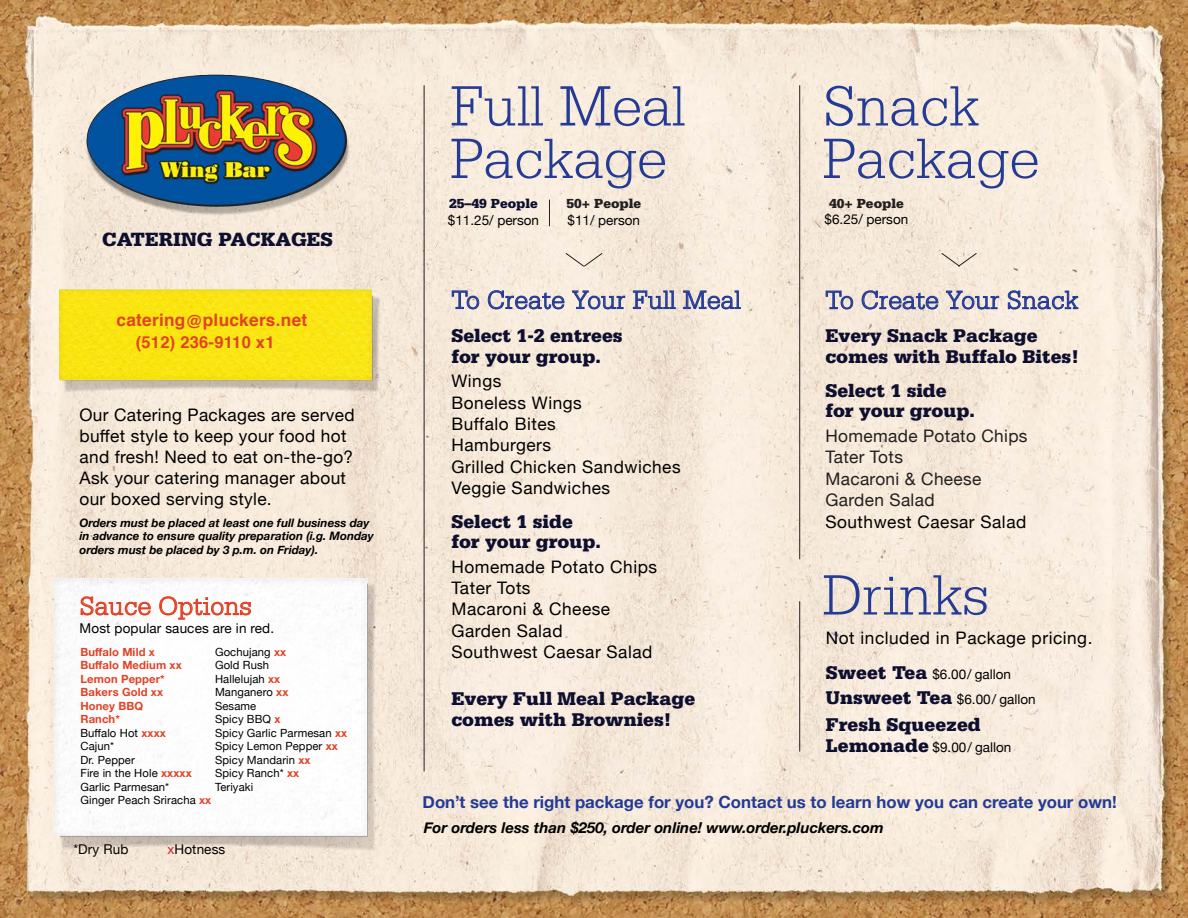
<style>
.page{position:relative;width:1188px;height:918px;background:#fff}
.page>*{position:absolute;margin:0;border:0;box-sizing:border-box;transform-origin:0 0}
.t1{font:300 60px/52.5px "Serifa";color:#243b95}
.t2{font:300 27px "Serifa";letter-spacing:.01em;color:#243b95}
.t3{font:300 27px "Serifa";letter-spacing:.01em;color:#e14225}
.t4{font:900 20.25px "Serifa";color:#0e0f2e}
.t5{font:900 19.5px/20.2px "Serifa";color:#0e0f2e}
.t6{font:17.25px/21.3px "Helvetica Neue";letter-spacing:.03em;color:#000}
.t7{font:17.25px/21.3px "Helvetica Neue";letter-spacing:.02em;color:#231f20}
.t8{font:700 17.25px "Helvetica";letter-spacing:.015em;color:#e14225}
.t9{font:700 16.8px "Helvetica Neue";color:#243b95}
.t10{font:700 16.5px "Helvetica";letter-spacing:.015em;color:#e14225}
.t11{font:italic 700 15px "Helvetica Neue";color:#000}
.t12{font:900 13.8px "Serifa";color:#231f20}
.t13{font:900 13.8px "Serifa";color:#0e0f2e}
.t14{font:13.5px/25.5px "Helvetica Neue";color:#000}
.t15{font:italic 700 11.7px/13.5px "Helvetica Neue";color:#000}
.t16{font:700 11.25px/13.5px "Helvetica Neue";letter-spacing:.01em;color:#e14225}
.t17{font:11.25px/13.5px "Helvetica Neue";letter-spacing:.01em;color:#000}
.s1{font-weight:400;color:#000}
.s2{font-weight:700;color:#e14225}
.s3{color:#d1232a}
.s4{font-family:"Serifa";font-weight:900;font-size:19.5px;color:#0e0f2e}
</style>
<div class="page">
<img style="left:0;top:0;width:1188px;height:918px">
<img style="left:13px;top:69px;width:394px;height:156px">
<img style="left:48px;top:567px;width:343px;height:301px">
<img style="left:41px;top:282px;width:338px;height:123px">
<svg style="left:452px;top:290px;width:27px;height:19px"></svg>
<svg style="left:488px;top:290px;width:77px;height:19px"></svg>
<svg style="left:572px;top:290px;width:53px;height:19px"></svg>
<svg style="left:633px;top:290px;width:43px;height:19px"></svg>
<svg style="left:683px;top:289px;width:58px;height:20px"></svg>
<svg style="left:826px;top:290px;width:27px;height:20px"></svg>
<svg style="left:862px;top:290px;width:76px;height:20px"></svg>
<svg style="left:946px;top:290px;width:53px;height:20px"></svg>
<svg style="left:1008px;top:290px;width:71px;height:20px"></svg>
<svg style="left:81px;top:596px;width:70px;height:20px"></svg>
<svg style="left:159px;top:596px;width:92px;height:24px"></svg>
<svg style="left:941px;top:252px;width:37px;height:15px"></svg>
<svg style="left:565px;top:252px;width:38px;height:15px"></svg>
<svg style="left:549px;top:200px;width:1px;height:26px"></svg>
<hr style="left:799px;top:85px;width:1px;height:474px;background:#231f20">
<hr style="left:424px;top:85px;width:1px;height:686px;background:#231f20">
<hr style="left:799px;top:601px;width:1px;height:151px;background:#231f20">
<p class="t4" style="left:102px;top:228px;width:232px">CATERING PACKAGES</p>
<p class="t8" style="left:117px;top:306px;width:192px">catering@pluckers.net</p>
<p class="t10" style="left:136px;top:329px;width:140px">(512) 236-9110 x1</p>
<p class="t6" style="left:79px;top:405px;width:277px">Our Catering Packages are served buffet style to keep your food hot and fresh! Need to eat on-the-go?<br>Ask your catering manager about our boxed serving style.</p>
<p class="t15" style="left:79px;top:516px;width:296px">Orders must be placed at least one full business day in advance to ensure quality preparation (i.g. Monday orders must be placed by 3 p.m. on Friday).</p>
<h2 class="t3" style="left:80px;top:591px;width:174px">Sauce Options</h2>
<p class="t14" style="left:80px;top:616px;width:196px">Most popular sauces are in red.</p>
<p class="t16" style="left:80px;top:645px;width:132px">Buffalo Mild x<br>Buffalo Medium xx<br>Lemon Pepper*<br>Bakers Gold xx<br>Honey BBQ<br>Ranch*<br><span class="s1">Buffalo Hot</span> xxxx<br><span class="s1">Cajun*<br>Dr. Pepper<br>Fire in the Hole</span> xxxxx<br><span class="s1">Garlic Parmesan*<br>Ginger Peach Sriracha</span> xx</p>
<p class="t17" style="left:215px;top:645px;width:134px">Gochujang <span class="s2">xx<br></span>Gold Rush<br>Hallelujah <span class="s2">xx<br></span>Manganero <span class="s2">xx<br></span>Sesame<br>Spicy BBQ <span class="s2">x<br></span>Spicy Garlic Parmesan <span class="s2">xx<br></span>Spicy Lemon Pepper <span class="s2">xx<br></span>Spicy Mandarin <span class="s2">xx<br></span>Spicy Ranch* <span class="s2">xx<br></span>Teriyaki</p>
<p class="t14" style="left:73px;top:837px;width:56px">*Dry Rub</p>
<p class="t14" style="left:167px;top:837px;width:59px"><span class="s3">x</span>Hotness</p>
<h1 class="t1" style="left:450px;top:79px;width:236px">Full Meal<br>Package</h1>
<h1 class="t1" style="left:823px;top:79px;width:218px">Snack<br>Package</h1>
<p class="t13" style="left:449px;top:196px;width:90px">25–49 People</p>
<p class="t14" style="left:448px;top:208px;width:93px">$11.25/ person</p>
<p class="t12" style="left:567px;top:196px;width:76px">50+ People</p>
<p class="t14" style="left:568px;top:208px;width:74px">$11/ person</p>
<p class="t12" style="left:829px;top:195px;width:76px">40+ People</p>
<p class="t14" style="left:825px;top:208px;width:85px">$6.25/ person</p>
<h2 class="t2" style="left:451px;top:285px;width:291px">To Create Your Full Meal</h2>
<p class="t5" style="left:451px;top:325px;width:173px">Select 1-2 entrees for your group.</p>
<p class="t6" style="left:451px;top:371px;width:231px">Wings<br>Boneless Wings<br>Buffalo Bites<br>Hamburgers<br>Grilled Chicken Sandwiches<br>Veggie Sandwiches</p>
<p class="t5" style="left:451px;top:511px;width:151px">Select 1 side for your group.</p>
<p class="t6" style="left:451px;top:557px;width:207px">Homemade Potato Chips<br>Tater Tots<br>Macaroni &amp; Cheese<br>Garden Salad<br>Southwest Caesar Salad</p>
<p class="t5" style="left:451px;top:688px;width:245px;line-height:21px">Every Full Meal Package comes with Brownies!</p>
<h2 class="t2" style="left:825px;top:285px;width:254px">To Create Your Snack</h2>
<p class="t5" style="left:825px;top:325px;width:255px;line-height:21px">Every Snack Package comes with Buffalo Bites!</p>
<p class="t5" style="left:825px;top:380px;width:151px">Select 1 side for your group.</p>
<p class="t7" style="left:825px;top:426px;width:204px">Homemade Potato Chips<br>Tater Tots<br>Macaroni &amp; Cheese<br>Garden Salad</p>
<p class="t6" style="left:825px;top:512px;width:202px">Southwest Caesar Salad</p>
<h1 class="t1" style="left:822px;top:568px;width:168px">Drinks</h1>
<p class="t6" style="left:826px;top:628px;width:268px">Not included in Package pricing.</p>
<p class="t14" style="left:826px;top:662px;width:211px"><span class="s4">Sweet Tea</span> $6.00/ gallon<br><span class="s4">Unsweet Tea</span> $6.00/ gallon</p>
<p class="t5" style="left:826px;top:714px;width:156px">Fresh Squeezed</p>
<p class="t14" style="left:826px;top:735px;width:187px"><span class="s4">Lemonade</span> $9.00/ gallon</p>
<p class="t9" style="left:423px;top:789px;width:696px">Don’t see the right package for you? Contact us to learn how you can create your own!</p>
<p class="t11" style="left:424px;top:816px;width:461px">For orders less than $250, order online! www.order.pluckers.com</p>
</div>
